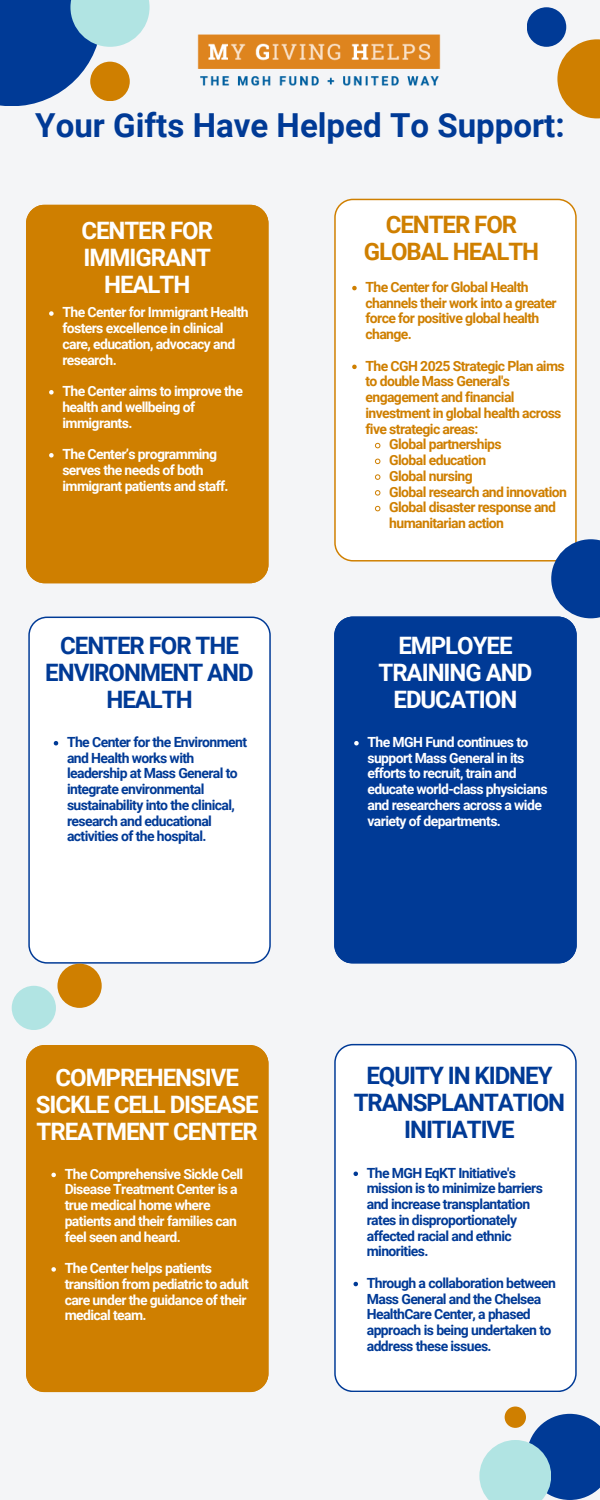
<style>
.page{position:relative;width:600px;height:1500px;background:#f4f5f7}
.page>*{position:absolute;margin:0;border:0;box-sizing:border-box;transform-origin:0 0}
.t1{font:700 33.1px "Roboto";color:#003a96}
.t2{font:700 24px/27px "Roboto";letter-spacing:-.04em;color:#fff;text-align:center}
.t3{font:700 24px/27px "Roboto";letter-spacing:-.04em;color:#003a96;text-align:center}
.t4{font:700 24px/27px "Roboto";letter-spacing:-.04em;color:#cf7f00;text-align:center}
.t5{font:700 14px/15.8px "Roboto";letter-spacing:-.045em;color:#fff}
.t6{font:700 14px/15.8px "Roboto";letter-spacing:-.045em;color:#003a96}
.t7{font:700 14px/15.8px "Roboto";letter-spacing:-.045em;color:#cf7f00}
</style>
<div class="page">
<img style="left:197px;top:34px;width:244px;height:52px">
<div style="left:26px;top:205px;width:242px;height:378px;background:#cf7f00"></div>
<svg style="left:49px;top:311px;width:5px;height:5px"></svg>
<svg style="left:49px;top:390px;width:5px;height:5px"></svg>
<svg style="left:49px;top:453px;width:5px;height:5px"></svg>
<div style="left:334px;top:199px;width:242px;height:363px;background:#fff"></div>
<svg style="left:352px;top:286px;width:5px;height:4px"></svg>
<svg style="left:352px;top:365px;width:5px;height:4px"></svg>
<svg style="left:375px;top:442px;width:6px;height:7px"></svg>
<svg style="left:375px;top:458px;width:6px;height:7px"></svg>
<svg style="left:375px;top:474px;width:6px;height:6px"></svg>
<svg style="left:375px;top:490px;width:6px;height:6px"></svg>
<svg style="left:375px;top:505px;width:6px;height:7px"></svg>
<div style="left:28px;top:617px;width:243px;height:347px;background:#fff"></div>
<svg style="left:54px;top:741px;width:4px;height:4px"></svg>
<div style="left:334px;top:617px;width:242px;height:347px;background:#003a96"></div>
<svg style="left:354px;top:741px;width:5px;height:4px"></svg>
<div style="left:26px;top:1045px;width:242px;height:347px;background:#cf7f00"></div>
<svg style="left:51px;top:1173px;width:5px;height:4px"></svg>
<svg style="left:51px;top:1267px;width:5px;height:5px"></svg>
<div style="left:334px;top:1044px;width:242px;height:348px;background:#fff"></div>
<svg style="left:354px;top:1172px;width:4px;height:4px"></svg>
<svg style="left:354px;top:1282px;width:4px;height:4px"></svg>
<div style="left:0;top:0;width:102px;height:106px;background:#003a96"></div>
<svg style="left:70px;top:0;width:80px;height:47px;fill:#b1e4e3"></svg>
<div style="left:90px;top:62px;width:40px;height:39px;background:#cf7f00;border-radius:50%"></div>
<svg style="left:557px;top:39px;width:43px;height:79px;fill:#cf7f00"></svg>
<div style="left:527px;top:7px;width:39px;height:40px;background:#003a96;border-radius:50%"></div>
<svg style="left:551px;top:539px;width:49px;height:79px;fill:#003a96"></svg>
<div style="left:12px;top:986px;width:44px;height:44px;background:#b1e4e3;border-radius:50%"></div>
<div style="left:57px;top:964px;width:45px;height:44px;background:#cf7f00;border-radius:50%"></div>
<svg style="left:479px;top:1414px;width:121px;height:86px"></svg>
<div style="left:505px;top:1407px;width:21px;height:21px;background:#cf7f00;border-radius:50%"></div>
<p class="t1" style="left:35px;top:106px;width:531px">Your Gifts Have Helped To Support:</p>
<h1 class="t2" style="left:81px;top:217px;width:133px">CENTER FOR<br>IMMIGRANT<br>HEALTH</h1>
<h2 class="t5" style="left:62px;top:305px;width:188px">The Center for Immigrant Health fosters excellence in clinical care, education, advocacy and research.</h2>
<p class="t5" style="left:62px;top:383px;width:182px">The Center aims to improve the health and wellbeing of immigrants.</p>
<p class="t5" style="left:62px;top:446px;width:168px">The Center’s programming serves the needs of both immigrant patients and staff.</p>
<p class="t3" style="left:45px;top:633px;width:210px">CENTER FOR THE<br>ENVIRONMENT AND<br>HEALTH</p>
<p class="t6" style="left:67px;top:734px;width:182px">The Center for the Environment and Health works with leadership at Mass General to integrate environmental sustainability into the clinical, research and educational activities of the hospital.</p>
<p class="t2" style="left:36px;top:1064px;width:224px">COMPREHENSIVE<br>SICKLE CELL DISEASE<br>TREATMENT CENTER</p>
<p class="t5" style="left:65px;top:1166px;width:180px">The Comprehensive Sickle Cell<br>Disease Treatment Center is a true medical home where patients and their families can feel seen and heard.</p>
<h2 class="t5" style="left:65px;top:1260px;width:186px">The Center helps patients transition from pediatric to adult care under the guidance of their medical team.</h2>
<p class="t4" style="left:364px;top:211px;width:177px">CENTER FOR<br>GLOBAL HEALTH</p>
<h2 class="t7" style="left:365px;top:279px;width:193px">The Center for Global Health channels their work into a greater force for positive global health change.</h2>
<p class="t7" style="left:365px;top:358px;width:201px">The CGH 2025 Strategic Plan aims to double Mass General's engagement and financial investment in global health across five strategic areas:</p>
<h2 class="t7" style="left:389px;top:437px;width:114px">Global partnerships</h2>
<p class="t7" style="left:389px;top:452px;width:98px">Global education</p>
<p class="t7" style="left:389px;top:468px;width:85px">Global nursing</p>
<h2 class="t7" style="left:389px;top:484px;width:179px">Global research and innovation</h2>
<p class="t7" style="left:389px;top:500px;width:168px">Global disaster response and humanitarian action</p>
<p class="t2" style="left:379px;top:633px;width:155px">EMPLOYEE<br>TRAINING AND<br>EDUCATION</p>
<p class="t5" style="left:367px;top:734px;width:182px">The MGH Fund continues to support Mass General in its efforts to recruit, train and educate world-class physicians and researchers across a wide variety of departments.</p>
<p class="t3" style="left:354px;top:1063px;width:213px">EQUITY IN KIDNEY<br>TRANSPLANTATION<br>INITIATIVE</p>
<h2 class="t6" style="left:367px;top:1165px;width:178px">The MGH EqKT Initiative's mission is to minimize barriers and increase transplantation rates in disproportionately affected racial and ethnic minorities.</h2>
<p class="t6" style="left:367px;top:1275px;width:191px">Through a collaboration between<br>Mass General and the Chelsea<br>HealthCare Center, a phased approach is being undertaken to address these issues.</p>
</div>
